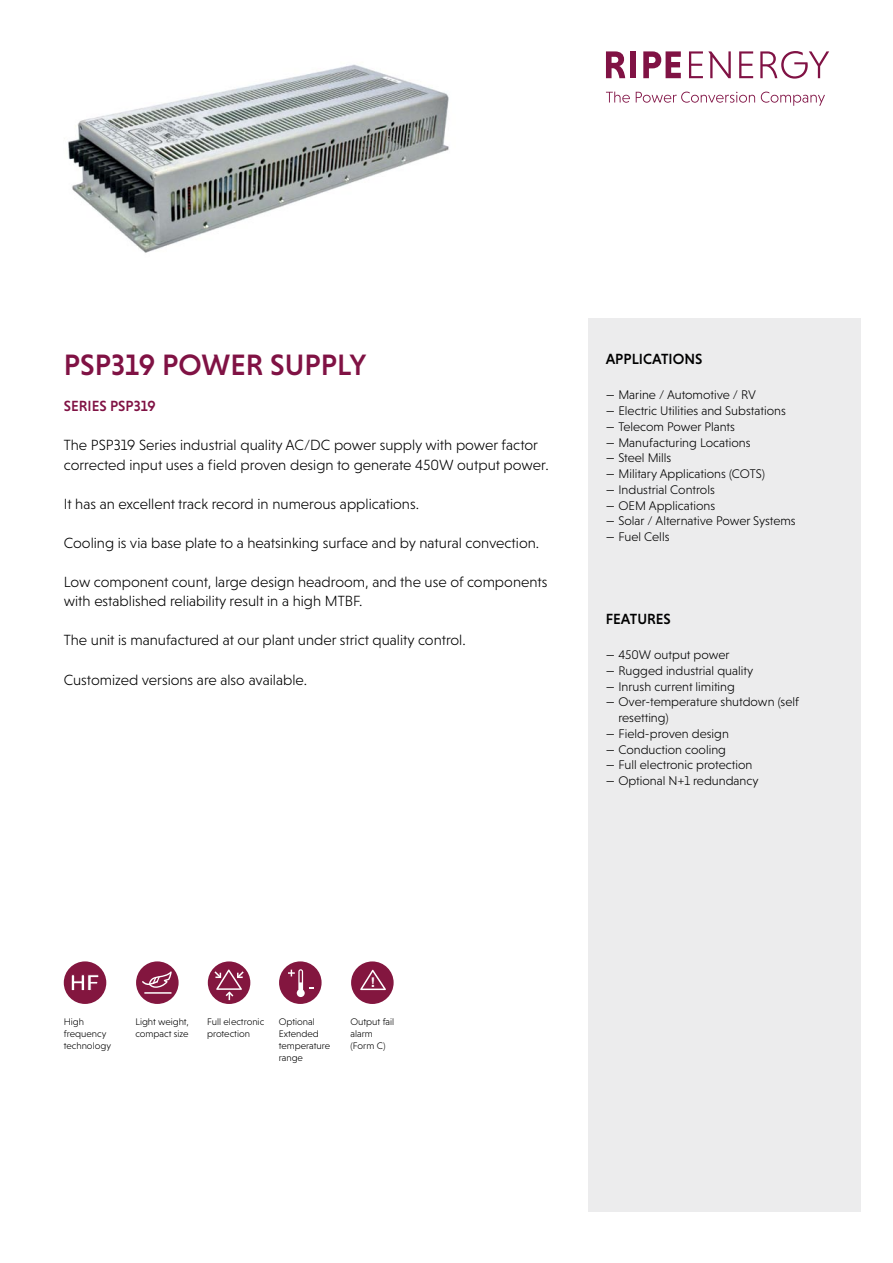
<style>
.page{position:relative;width:893px;height:1263px;background:#fff}
.page>*{position:absolute;margin:0;border:0;box-sizing:border-box;transform-origin:0 0}
.t1{font:500 30px "Niveau Grotesk";color:#801244}
.t2{font:300 15px/19.5px "Niveau Grotesk";color:#000}
.t3{font:500 15px "Niveau Grotesk";color:#000}
.t4{font:500 15px "Niveau Grotesk";color:#801244}
.t5{font:700 13.5px "Helvetica Neue";color:#fff}
.t6{font:300 12.75px/15.8px "Niveau Grotesk";color:#000}
.t7{font:300 9.75px/12px "Niveau Grotesk";color:#000}
</style>
<div class="page">
<div style="left:588px;top:319px;width:273px;height:893px;background:#ececed"></div>
<svg style="left:606px;top:51px;width:19px;height:27px"></svg>
<div style="left:631px;top:51px;width:5px;height:27px;background:#801244"></div>
<svg style="left:643px;top:51px;width:38px;height:27px"></svg>
<svg style="left:689px;top:51px;width:42px;height:27px"></svg>
<svg style="left:739px;top:51px;width:14px;height:27px"></svg>
<svg style="left:760px;top:51px;width:69px;height:28px"></svg>
<svg style="left:606px;top:92px;width:24px;height:11px"></svg>
<svg style="left:636px;top:92px;width:119px;height:11px"></svg>
<svg style="left:761px;top:92px;width:64px;height:14px"></svg>
<img style="left:68px;top:64px;width:381px;height:189px">
<div style="left:64px;top:961px;width:42px;height:43px;background:#83163f;border-radius:50%"></div>
<svg style="left:71px;top:974px;width:28px;height:17px"></svg>
<div style="left:136px;top:961px;width:43px;height:43px;background:#83163f;border-radius:50%"></div>
<hr style="left:144px;top:992px;width:27px;height:2px;background:#fff">
<svg style="left:142px;top:971px;width:30px;height:17px"></svg>
<div style="left:279px;top:961px;width:43px;height:43px;background:#83163f;border-radius:50%"></div>
<svg style="left:288px;top:969px;width:26px;height:28px"></svg>
<div style="left:208px;top:961px;width:42px;height:43px;background:#83163f;border-radius:50%"></div>
<svg style="left:214px;top:969px;width:30px;height:31px"></svg>
<div style="left:351px;top:961px;width:43px;height:43px;background:#83163f;border-radius:50%"></div>
<svg style="left:360px;top:970px;width:26px;height:20px"></svg>
<h1 class="t1" style="left:64px;top:348px;width:304px">PSP319 POWER SUPPLY</h1>
<p class="t4" style="left:64px;top:398px;width:94px">SERIES PSP319</p>
<p class="t2" style="left:64px;top:436px;width:486px">The PSP319 Series industrial quality AC/DC power supply with power factor corrected input uses a field proven design to generate 450W output power.</p>
<p class="t2" style="left:64px;top:494px;width:357px">It has an excellent track record in numerous applications.</p>
<p class="t2" style="left:64px;top:533px;width:477px">Cooling is via base plate to a heatsinking surface and by natural convection.</p>
<p class="t2" style="left:64px;top:572px;width:485px">Low component count, large design headroom, and the use of components with established reliability result in a high MTBF.</p>
<p class="t2" style="left:64px;top:631px;width:403px">The unit is manufactured at our plant under strict quality control.</p>
<p class="t2" style="left:64px;top:670px;width:245px">Customized versions are also available.</p>
<p class="t3" style="left:606px;top:350px;width:98px">APPLICATIONS</p>
<p class="t6" style="left:606px;top:387px;width:152px">— Marine / Automotive / RV</p>
<p class="t6" style="left:606px;top:403px;width:182px">— Electric Utilities and Substations</p>
<p class="t6" style="left:606px;top:419px;width:131px">— Telecom Power Plants</p>
<p class="t6" style="left:606px;top:434px;width:146px">— Manufacturing Locations</p>
<p class="t6" style="left:606px;top:450px;width:67px">— Steel Mills</p>
<p class="t6" style="left:606px;top:466px;width:161px">— Military Applications (COTS)</p>
<p class="t6" style="left:606px;top:482px;width:111px">— Industrial Controls</p>
<p class="t6" style="left:606px;top:497px;width:111px">— OEM Applications</p>
<p class="t6" style="left:606px;top:513px;width:192px">— Solar / Alternative Power Systems</p>
<p class="t6" style="left:606px;top:529px;width:65px">— Fuel Cells</p>
<p class="t3" style="left:606px;top:610px;width:67px">FEATURES</p>
<p class="t6" style="left:606px;top:647px;width:125px">— 450W output power</p>
<p class="t6" style="left:606px;top:662px;width:149px">— Rugged industrial quality</p>
<p class="t6" style="left:606px;top:678px;width:131px">— Inrush current limiting</p>
<p class="t6" style="left:618px;top:694px;width:182px;text-indent:-13px">— Over-temperature shutdown (self resetting)</p>
<p class="t6" style="left:606px;top:725px;width:125px">— Field-proven design</p>
<p class="t6" style="left:606px;top:741px;width:122px">— Conduction cooling</p>
<p class="t6" style="left:606px;top:757px;width:148px">— Full electronic protection</p>
<p class="t6" style="left:606px;top:773px;width:154px">— Optional N+1 redundancy</p>
<p class="t5" style="left:371px;top:971px;width:5px">!</p>
<p class="t7" style="left:64px;top:1016px;width:49px">High frequency technology</p>
<p class="t7" style="left:135px;top:1016px;width:55px">Light weight, compact size</p>
<p class="t7" style="left:207px;top:1016px;width:59px">Full electronic protection</p>
<p class="t7" style="left:279px;top:1016px;width:53px">Optional<br>Extended temperature range</p>
<p class="t7" style="left:350px;top:1016px;width:45px">Output fail alarm (Form C)</p>
</div>
